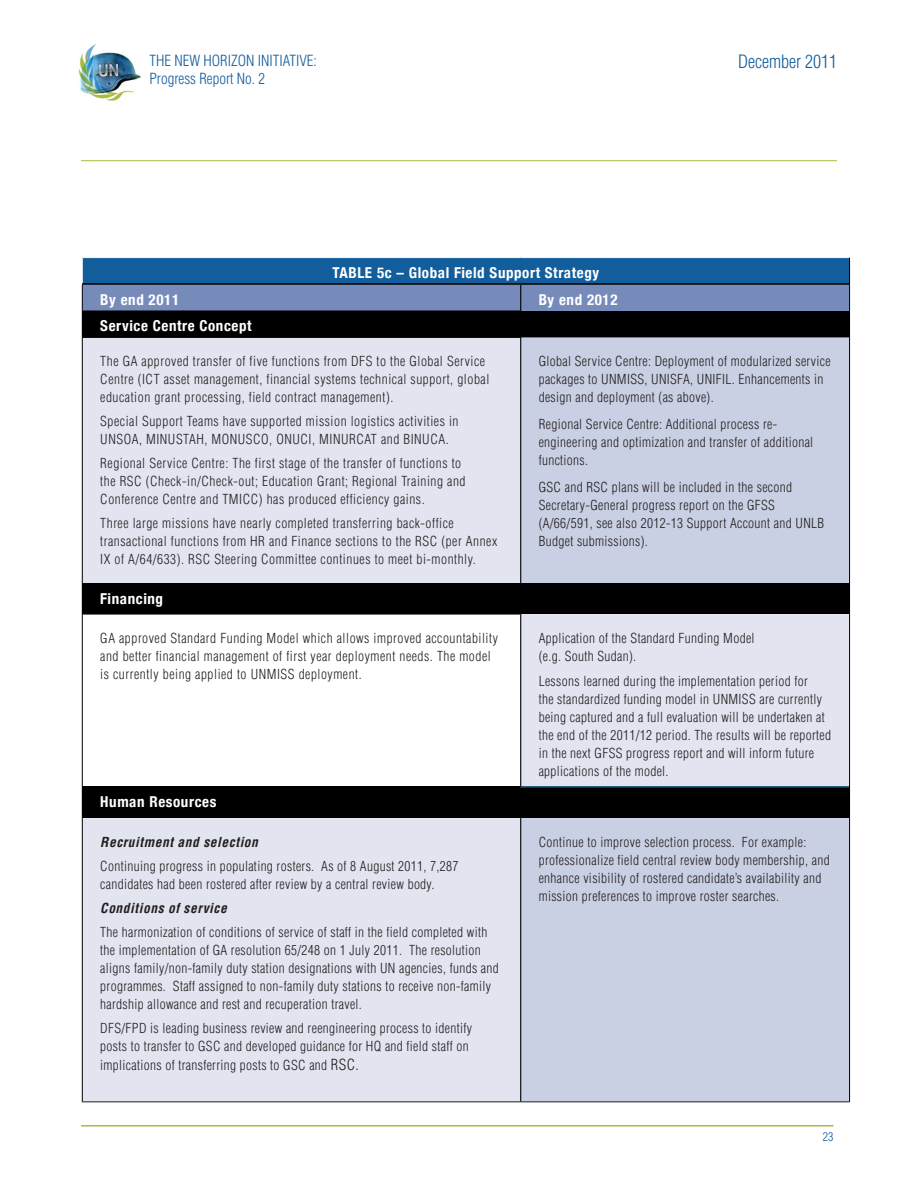
<style>
.page{position:relative;width:918px;height:1188px;background:#fff}
.page>*{position:absolute;margin:0;border:0;box-sizing:border-box;transform-origin:0 0}
.t1{font:300 condensed 18px "Helvetica";color:#125d9c}
.t2{font:700 condensed 15px "Helvetica Neue";letter-spacing:.04em;color:#fff}
.t3{font:300 condensed 15px/18px "Helvetica";color:#125d9c}
.t4{font:300 condensed 13.5px/18px "Helvetica";letter-spacing:.025em;color:#231f20}
.t5{font:italic 700 condensed 13.5px "Helvetica";letter-spacing:.04em;color:#231f20}
.t6{font:300 condensed 12px "Helvetica";color:#125d9c}
.s1{font-size:15px}
</style>
<div class="page">
<div style="left:83px;top:338px;width:437px;height:764px;background:#e2e4ef"></div>
<svg style="left:521px;top:337px;width:328px;height:765px;background:#cfd4e5"></svg>
<div style="left:82px;top:583px;width:768px;height:31px;background:#000"></div>
<div style="left:82px;top:614px;width:439px;height:173px;background:#fff"></div>
<div style="left:82px;top:787px;width:768px;height:31px;background:#000"></div>
<hr style="left:82px;top:337px;width:439px;height:1px;background:#000">
<hr style="left:82px;top:614px;width:439px;height:1px;background:#000">
<hr style="left:520px;top:787px;width:329px;height:1px;background:#4795c9">
<hr style="left:520px;top:338px;width:1px;height:245px;background:#000">
<hr style="left:520px;top:614px;width:1px;height:173px;background:#000">
<hr style="left:520px;top:818px;width:1px;height:284px;background:#000">
<hr style="left:82px;top:1102px;width:439px;height:1px;background:#231f20">
<hr style="left:521px;top:1102px;width:329px;height:1px;background:#231f20">
<svg style="left:82px;top:258px;width:768px;height:79px;background:#2d4b6e"></svg>
<hr style="left:82px;top:338px;width:1px;height:245px;background:#000">
<hr style="left:82px;top:818px;width:1px;height:284px;background:#000">
<hr style="left:849px;top:337px;width:1px;height:246px;background:#000">
<hr style="left:82px;top:614px;width:1px;height:173px;background:#000">
<hr style="left:849px;top:614px;width:1px;height:173px;background:#000">
<hr style="left:849px;top:818px;width:1px;height:284px;background:#000">
<hr style="left:81px;top:1125px;width:752px;height:2px;background:#aabc41">
<img style="left:78px;top:44px;width:63px;height:57px">
<hr style="left:81px;top:160px;width:756px;height:1px;background:#aabc41">
<p class="t3" style="left:149px;top:51px;width:169px">The New Horizon In itiative:<br>Progress Report No. 2</p>
<h1 class="t1" style="left:738px;top:51px;width:100px">December 2011</h1>
<p class="t2" style="left:333px;top:264px;width:268px">TABLE 5c – Global Field Support Strategy</p>
<p class="t2" style="left:100px;top:291px;width:80px">By end 2011</p>
<p class="t2" style="left:539px;top:291px;width:80px">By end 2012</p>
<p class="t2" style="left:100px;top:317px;width:153px">Service Centre Concept</p>
<p class="t4" style="left:100px;top:352px;width:391px">The GA approved transfer of five functions from DFS to the Global Service<br>Centre (I CT asset management, financial systems technical support, global education grant processing, field contract management).</p>
<p class="t4" style="left:100px;top:412px;width:360px">Special Support Teams have supported mission logistics activities in<br>UNSOA, MINUSTAH, MONUSCO, ONUCI , MINURCAT and BINUCA.</p>
<p class="t4" style="left:100px;top:454px;width:367px">Regional Service Centre: The first stage of the transfer of functions to the RSC (Check-in/Check-out; Education Grant; Regional Training and<br>Conference Centre and TMI CC) has produced efficiency gains.</p>
<p class="t4" style="left:100px;top:514px;width:399px">Three large missions have nearly completed transferring back-office transactional functions from HR and Finance sections to the RSC (per Annex<br>IX of A/64/633). RSC Steering Committee continues to meet bi-monthly.</p>
<p class="t4" style="left:539px;top:352px;width:293px">Global Service Centre: Deployment of modularized service packages to UNMISS, UNISFA, UNI FI L. Enhancements in design and deployment (as above).</p>
<p class="t4" style="left:539px;top:415px;width:276px">Regional Service Centre: Additional process re&shy;engineering and optimization and transfer of additional functions.</p>
<p class="t4" style="left:539px;top:478px;width:287px">GSC and RSC plans will be included in the second Secretary-General progress report on the GFSS (A/66/591, see also 2012-13 Support Account and UNLB Budget submissions).</p>
<p class="t2" style="left:100px;top:589px;width:64px">Financing</p>
<p class="t4" style="left:100px;top:629px;width:399px">GA approved Standard Funding Model which allows improved accountability and better financial management of first year deployment needs. The model is currently being applied to UNMISS deployment.</p>
<p class="t4" style="left:539px;top:629px;width:217px">Application of the Standard Funding Model (e.g. South Sudan).</p>
<p class="t4" style="left:539px;top:672px;width:294px">Lessons learned during the implementation period for<br>the standardized funding model in UNMISS are currently being captured and a full evaluation will be undertaken at the end of the 2011/12 period. The results will be reported in the next GFSS progress report and will inform future applications of the model.</p>
<p class="t2" style="left:100px;top:793px;width:118px">Human Resources</p>
<p class="t5" style="left:100px;top:833px;width:159px">Recruitment and selection</p>
<p class="t4" style="left:100px;top:857px;width:360px">Continuing progress in populating rosters. As of 8 August 2011, 7,287 candidates had been rostered after review by a central review body.</p>
<p class="t5" style="left:100px;top:899px;width:128px">Conditions of service</p>
<p class="t4" style="left:100px;top:923px;width:400px">The harmonization of conditions of service of staff in the field completed with the implementation of GA resolution 65/248 on 1 July 2011. The resolution aligns family/non-family duty station designations with UN agencies, funds and programmes. Staff assigned to non-family duty stations to receive non-family hardship allowance and rest and recuperation travel.</p>
<p class="t4" style="left:100px;top:1019px;width:373px">DFS/FPD is leading business review and reengineering process to identify posts to transfer to GSC and developed guidance for HQ and field staff on</p>
<p class="t4" style="left:100px;top:1056px;width:260px">implications of transferring posts to GSC and <span class="s1">RSC.</span></p>
<p class="t4" style="left:539px;top:833px;width:293px">Continue to improve selection process. For example: professionalize field central review body membership, and enhance visibility of rostered candidate’s availability and mission preferences to improve roster searches.</p>
<p class="t6" style="left:823px;top:1129px;width:12px">23</p>
</div>
